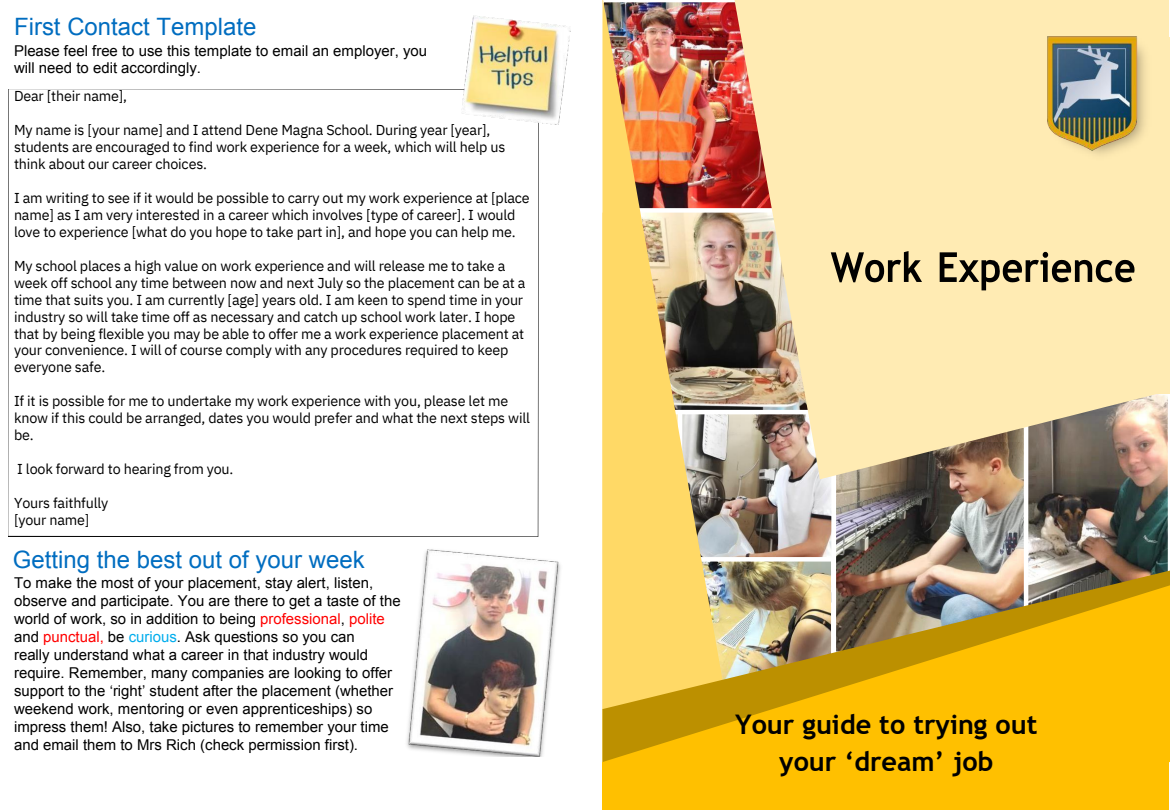
<style>
.page{position:relative;width:1170px;height:810px;background:#fff}
.page>*{position:absolute;margin:0;border:0;box-sizing:border-box;transform-origin:0 0}
.t1{font:700 27px "Trebuchet MS";color:#000}
.t2{font:24px "Arial";color:#006dc0}
.t3{font:15px/18px "Arial";color:#000}
.t4{font:14.25px/17px "IBM Plex Sans";letter-spacing:-.015em;color:#000}
.s1{color:#f00}
.s2{color:#00aded}
</style>
<div class="page">
<svg style="left:8px;top:89px;width:531px;height:448px"></svg>
<img style="left:461px;top:15px;width:110px;height:109px">
<img style="left:406px;top:549px;width:155px;height:208px">
<div style="left:602px;top:0;width:567px;height:762px;background:#ffebb3"></div>
<img style="left:741px;top:480px;width:79px;height:77px">
<img style="left:741px;top:563px;width:79px;height:7px">
<img style="left:602px;top:0;width:139px;height:570px">
<img style="left:602px;top:570px;width:218px;height:15px">
<div style="left:818px;top:37px;width:352px;height:357px;background:#ffebb3"></div>
<svg style="left:602px;top:585px;width:568px;height:177px;background:#e8b71e"></svg>
<img style="left:735px;top:0;width:85px;height:480px">
<img style="left:1047px;top:36px;width:91px;height:119px">
<div style="left:602px;top:762px;width:567px;height:48px;background:#ffc000"></div>
<img style="left:820px;top:394px;width:350px;height:233px">
<svg style="left:831px;top:251px;width:304px;height:39px"></svg>
<p class="t2" style="left:14px;top:13px;width:244px">First Contact Template</p>
<p class="t3" style="left:14px;top:42px;width:415px;line-height:16.8px">Please feel free to use this template to email an employer, you will need to edit accordingly.</p>
<p class="t4" style="left:14px;top:87px;width:115px">Dear [their name],</p>
<p class="t4" style="left:14px;top:121px;width:493px">My name is [your name] and I attend Dene Magna School. During year [year], students are encouraged to find work experience for a week, which will help us think about our career choices.</p>
<p class="t4" style="left:14px;top:189px;width:517px">I am writing to see if it would be possible to carry out my work experience at [place name] as I am very interested in a career which involves [type of career]. I would love to experience [what do you hope to take part in], and hope you can help me.</p>
<p class="t4" style="left:14px;top:257px;width:513px">My school places a high value on work experience and will release me to take a week off school any time between now and next July so the placement can be at a time that suits you. I am currently [age] years old. I am keen to spend time in your industry so will take time off as necessary and catch up school work later. I hope that by being flexible you may be able to offer me a work experience placement at your convenience. I will of course comply with any procedures required to keep everyone safe.</p>
<p class="t4" style="left:14px;top:393px;width:518px">If it is possible for me to undertake my work experience with you, please let me know if this could be arranged, dates you would prefer and what the next steps will be.</p>
<p class="t4" style="left:17px;top:461px;width:218px">I look forward to hearing from you.</p>
<p class="t4" style="left:14px;top:495px;width:96px">Yours faithfully</p>
<p class="t4" style="left:14px;top:512px;width:77px">[your name]</p>
<p class="t2" style="left:13px;top:546px;width:353px">Getting the best out of your week</p>
<p class="t3" style="left:14px;top:574px;width:388px">To make the most of your placement, stay alert, listen, observe and participate. You are there to get a taste of the world of work, so in addition to being <span class="s1">professional</span>, <span class="s1">polite </span>and <span class="s1">punctual,</span> be <span class="s2">curious</span>. Ask questions so you can</p>
<p class="t3" style="left:14px;top:646px;width:381px">really understand what a career in that industry would require. Remember, many companies are looking to offer support to the ‘right’ student after the placement (whether weekend work, mentoring or even apprenticeships) so impress them! Also, take pictures to remember your time and email them to Mrs Rich (check permission first).</p>
<p class="t1" style="left:735px;top:709px;width:304px">Your guide to trying out</p>
<p class="t1" style="left:779px;top:746px;width:216px">your ‘dream’ job</p>
</div>
